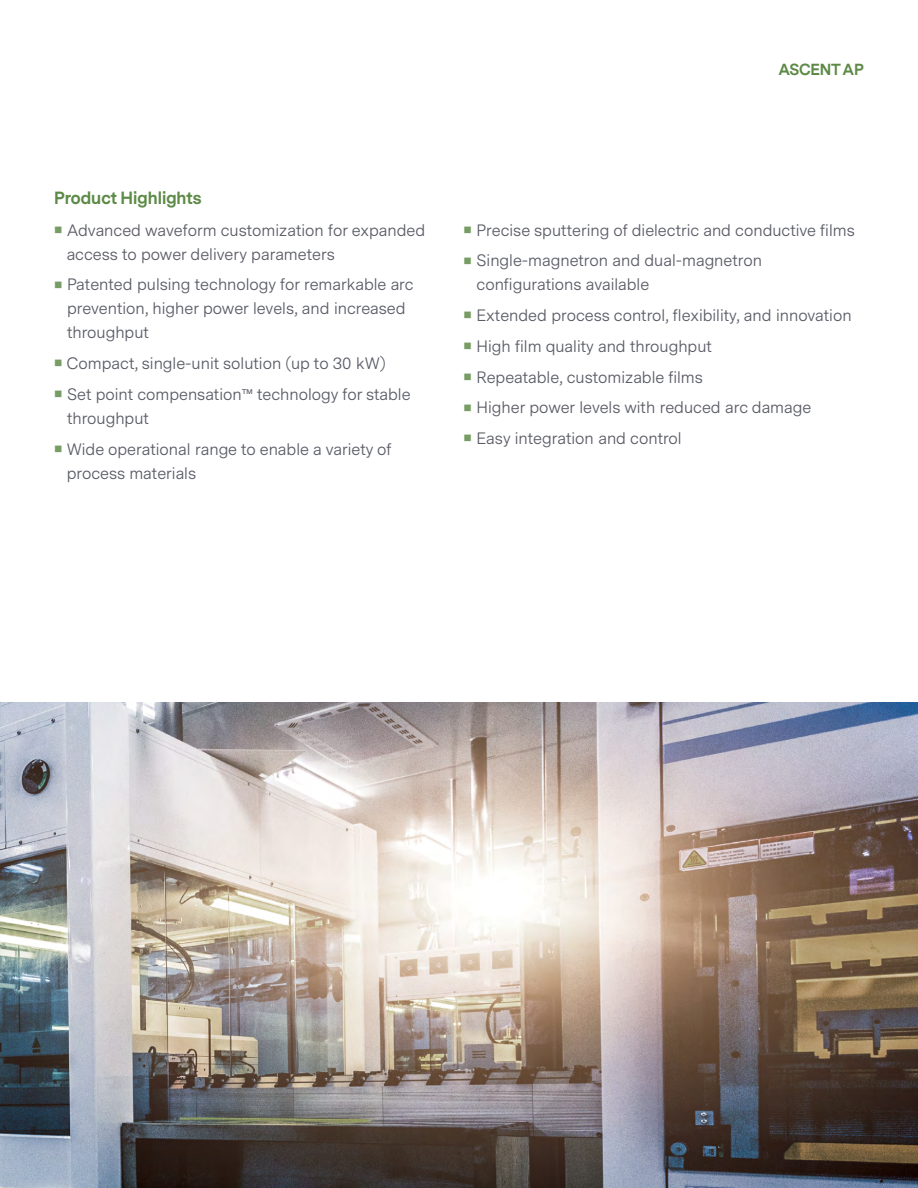
<style>
.page{position:relative;width:918px;height:1188px;background:#fff}
.page>*{position:absolute;margin:0;border:0;box-sizing:border-box;transform-origin:0 0}
.AE___Bullets{font:16.5px/24px "Messina Sans";color:#5a5c66}
.AE__Colored_Subhead{font:700 16.5px "Messina Sans";color:#5c8a46}
.t1{font:700 15px "Messina Sans";letter-spacing:-.015em;color:#5c8a46}
.s1{color:#779d64}
</style>
<div class="page">
<img style="left:0;top:702px;width:918px;height:486px">
<p class="t1" style="left:778px;top:59px;width:87px">ASCENT AP</p>
<p class="AE__Colored_Subhead" style="left:54px;top:186px;width:149px">Product Highlights</p>
<p class="AE___Bullets" style="left:67px;top:218px;width:360px;text-indent:-13px"><span class="s1">■</span> Advanced waveform customization for expanded access to power delivery parameters</p>
<p class="AE___Bullets" style="left:67px;top:273px;width:348px;text-indent:-13px"><span class="s1">■</span> Patented pulsing technology for remarkable arc prevention, higher power levels, and increased throughput</p>
<p class="AE___Bullets" style="left:54px;top:352px;width:333px"><span class="s1">■</span> Compact, single-unit solution (up to 30 kW)</p>
<p class="AE___Bullets" style="left:67px;top:383px;width:345px;text-indent:-13px"><span class="s1">■</span> Set point compensation™ technology for stable throughput</p>
<p class="AE___Bullets" style="left:67px;top:437px;width:326px;text-indent:-13px"><span class="s1">■</span> Wide operational range to enable a variety of process materials</p>
<p class="AE___Bullets" style="left:464px;top:218px;width:393px"><span class="s1">■</span> Precise sputtering of dielectric and conductive films</p>
<p class="AE___Bullets" style="left:477px;top:249px;width:287px;text-indent:-13px"><span class="s1">■</span> Single-magnetron and dual-magnetron configurations available</p>
<p class="AE___Bullets" style="left:464px;top:304px;width:390px"><span class="s1">■</span> Extended process control, flexibility, and innovation</p>
<p class="AE___Bullets" style="left:464px;top:335px;width:250px"><span class="s1">■</span> High film quality and throughput</p>
<p class="AE___Bullets" style="left:464px;top:365px;width:241px"><span class="s1">■</span> Repeatable, customizable films</p>
<p class="AE___Bullets" style="left:464px;top:396px;width:349px"><span class="s1">■</span> Higher power levels with reduced arc damage</p>
<p class="AE___Bullets" style="left:464px;top:427px;width:220px"><span class="s1">■</span> Easy integration and control</p>
</div>
